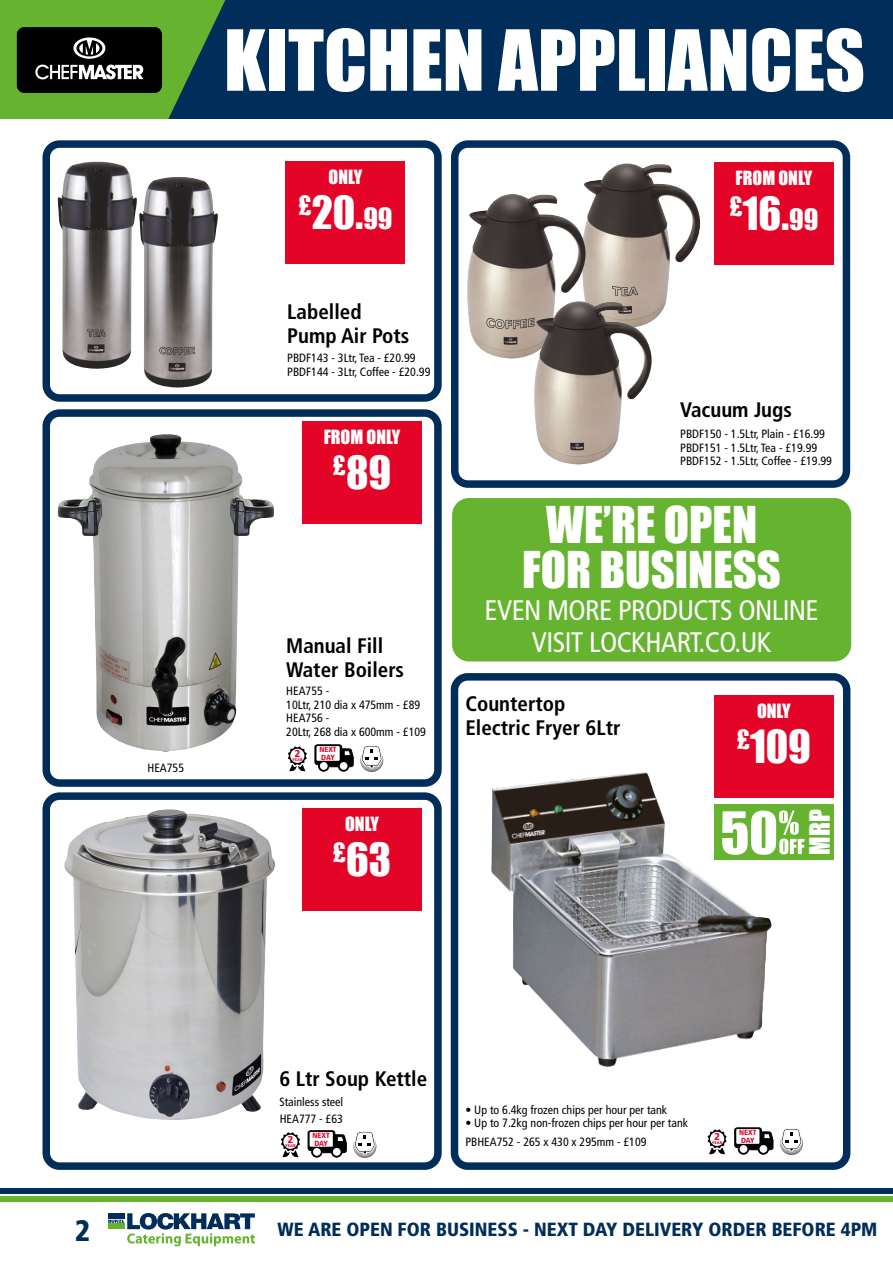
<style>
.page{position:relative;width:893px;height:1263px;background:#fff}
.page>*{position:absolute;margin:0;border:0;box-sizing:border-box;transform-origin:0 0}
.t1{font:77.7px "Impact";color:#fff}
.t2{font:54px "Impact";color:#fff}
.t3{font:46.5px/44.8px "Impact";color:#fff;text-align:center}
.t4{font:42px "Impact";letter-spacing:-.005em;color:#fff}
.t5{font:900 condensed 29.55px "Frutiger";color:#002d59}
.t6{font:condensed 28.2px/31.8px "Frutiger";letter-spacing:-.02em;color:#fff;text-align:center}
.t7{font:25.65px "Impact";color:#fff}
.t8{font:700 condensed 21px/24px "Frutiger";color:#000}
.t9{font:900 condensed 19.05px "Frutiger";color:#002d59}
.t10{font:18px "Impact";color:#fff}
.t11{font:condensed 12px/13.5px "Frutiger";color:#000}
.t12{font:900 condensed 10.05px "Frutiger";color:#e40428;scale:1.13 1}
.t13{font:900 condensed 7.5px/7.5px "Frutiger";color:#e40428}
.t14{font:900 condensed 4.05px "Frutiger";color:#e40428;scale:1.13 1}
.s1{font-size:27px}
</style>
<div class="page">
<div style="left:0;top:1188px;width:893px;height:6px;background:#002d59"></div>
<div style="left:0;top:0;width:893px;height:119px;background:#002d59"></div>
<div style="left:0;top:1196px;width:893px;height:6px;background:#65b32e"></div>
<svg style="left:109px;top:1213px;width:145px;height:33px"></svg>
<div style="left:109px;top:1223px;width:15px;height:6px;background:#65b32e"></div>
<div style="left:109px;top:1213px;width:15px;height:6px;background:#002d59"></div>
<div style="left:451px;top:673px;width:399px;height:497px;border:8px solid #002d59;border-radius:13px"></div>
<div style="left:43px;top:140px;width:399px;height:262px;border:8px solid #002d59;border-radius:13px"></div>
<div style="left:451px;top:140px;width:399px;height:348px;border:8px solid #002d59;border-radius:13px"></div>
<div style="left:456px;top:502px;width:391px;height:156px;background:#65b32e;border-radius:13px"></div>
<div style="left:452px;top:498px;width:399px;height:163px;border:8px solid #65b32e;border-radius:13px"></div>
<div style="left:43px;top:409px;width:399px;height:378px;border:8px solid #002d59;border-radius:13px"></div>
<div style="left:43px;top:792px;width:399px;height:378px;border:8px solid #002d59;border-radius:13px"></div>
<div style="left:302px;top:422px;width:120px;height:102px;background:#e40428"></div>
<div style="left:302px;top:809px;width:120px;height:102px;background:#e40428"></div>
<div style="left:714px;top:696px;width:119px;height:102px;background:#e40428"></div>
<img style="left:491px;top:772px;width:281px;height:295px">
<div style="left:286px;top:162px;width:119px;height:102px;background:#e40428"></div>
<div style="left:714px;top:162px;width:119px;height:102px;background:#e40428"></div>
<img style="left:583px;top:164px;width:117px;height:157px">
<img style="left:57px;top:434px;width:217px;height:318px">
<img style="left:58px;top:162px;width:79px;height:207px">
<img style="left:139px;top:177px;width:79px;height:210px">
<img style="left:467px;top:194px;width:119px;height:165px">
<img style="left:64px;top:809px;width:211px;height:311px">
<img style="left:534px;top:301px;width:118px;height:164px">
<svg style="left:0;top:0;width:225px;height:119px;background:#3f6e2d"></svg>
<svg style="left:780px;top:1128px;width:23px;height:27px"></svg>
<svg style="left:707px;top:1127px;width:66px;height:27px"></svg>
<div style="left:710px;top:1132px;width:14px;height:14px;background:#fff;border-radius:50%"></div>
<div style="left:353px;top:1136px;width:26px;height:22px;background:#000;opacity:.75"></div>
<svg style="left:353px;top:1131px;width:23px;height:27px"></svg>
<svg style="left:281px;top:1130px;width:66px;height:27px"></svg>
<div style="left:283px;top:1135px;width:15px;height:14px;background:#fff;border-radius:50%"></div>
<div style="left:360px;top:750px;width:25px;height:22px;background:#000;opacity:.75"></div>
<svg style="left:360px;top:745px;width:23px;height:27px"></svg>
<svg style="left:288px;top:744px;width:65px;height:27px"></svg>
<div style="left:290px;top:749px;width:14px;height:14px;background:#fff;border-radius:50%"></div>
<div style="left:714px;top:804px;width:119px;height:56px;background:#65b32e"></div>
<svg style="left:779px;top:810px;width:25px;height:44px"></svg>
<h1 class="t1" style="left:224px;top:0;width:643px">KITCHEN APPLIANCES</h1>
<p class="t11" style="left:147px;top:761px;width:38px">HEA755</p>
<h3 class="t10" style="left:329px;top:163px;width:35px">ONLY</h3>
<h3 class="t4" style="left:298px;top:180px;width:96px"><sup>£</sup>20.<span class="s1">99</span></h3>
<h3 class="t8" style="left:287px;top:299px;width:124px">Labelled<br>Pump Air Pots</h3>
<p class="t11" style="left:287px;top:351px;width:145px">PBDF143 - 3Ltr, Tea - £20.99<br>PBDF144 - 3Ltr, Coffee - £20.99</p>
<h3 class="t10" style="left:324px;top:423px;width:78px">FROM ONLY</h3>
<h3 class="t4" style="left:333px;top:440px;width:60px"><sup>£</sup>89</h3>
<h3 class="t8" style="left:286px;top:634px;width:119px">Manual Fill<br>Water Boilers</h3>
<p class="t11" style="left:286px;top:684px;width:141px">HEA755 -<br>10Ltr, 210 dia x 475mm - £89<br>HEA756 -<br>20Ltr, 268 dia x 600mm - £109</p>
<p class="t12" style="left:294px;top:747px;width:7px">2</p>
<p class="t14" style="left:292px;top:757px;width:11px">YEAR</p>
<p class="t13" style="left:319px;top:746px;width:19px">NEXT<br>DAY</p>
<h3 class="t10" style="left:345px;top:810px;width:35px">ONLY</h3>
<h3 class="t4" style="left:333px;top:827px;width:60px"><sup>£</sup>63</h3>
<h3 class="t10" style="left:736px;top:164px;width:78px">FROM ONLY</h3>
<h3 class="t4" style="left:729px;top:181px;width:91px"><sup>£</sup>16.<span class="s1">99</span></h3>
<h3 class="t8" style="left:680px;top:398px;width:113px">Vacuum Jugs</h3>
<p class="t11" style="left:680px;top:427px;width:153px">PBDF150 - 1.5Ltr, Plain - £16.99<br>PBDF151 - 1.5Ltr, Tea - £19.99<br>PBDF152 - 1.5Ltr, Coffee - £19.99</p>
<h3 class="t3" style="left:522px;top:501px;width:260px">WE’RE OPEN<br>FOR BUSINESS</h3>
<h3 class="t6" style="left:485px;top:595px;width:336px">EVEN MORE PRODUCTS ONLINE<br>VISIT LOCKHART.CO.UK</h3>
<h3 class="t8" style="left:465px;top:692px;width:157px">Countertop<br>Electric Fryer 6Ltr</h3>
<h3 class="t10" style="left:757px;top:697px;width:35px">ONLY</h3>
<h3 class="t4" style="left:737px;top:714px;width:76px"><sup>£</sup>109</h3>
<h2 class="t2" style="left:720px;top:791px;width:59px">50</h2>
<h3 class="t7" style="left:800px;top:854px;width:47px;rotate:-90deg">MRP</h3>
<h3 class="t8" style="left:279px;top:1067px;width:149px">6 Ltr Soup Kettle</h3>
<p class="t11" style="left:279px;top:1095px;width:65px">Stainless steel</p>
<p class="t11" style="left:280px;top:1112px;width:65px">HEA777 - £63</p>
<p class="t12" style="left:288px;top:1133px;width:7px">2</p>
<p class="t14" style="left:285px;top:1143px;width:11px">YEAR</p>
<p class="t13" style="left:313px;top:1132px;width:19px">NEXT<br>DAY</p>
<p class="t11" style="left:465px;top:1103px;width:203px">• Up to 6.4kg frozen chips per hour per tank</p>
<p class="t11" style="left:465px;top:1116px;width:224px">• Up to 7.2kg non-frozen chips per hour per tank</p>
<p class="t11" style="left:465px;top:1135px;width:183px">PBHEA752 - 265 x 430 x 295mm - £109</p>
<p class="t12" style="left:714px;top:1130px;width:7px">2</p>
<p class="t14" style="left:712px;top:1140px;width:11px">YEAR</p>
<p class="t13" style="left:739px;top:1129px;width:19px">NEXT<br>DAY</p>
<h3 class="t5" style="left:75px;top:1213px;width:17px">2</h3>
<h3 class="t9" style="left:278px;top:1217px;width:601px">WE ARE OPEN FOR BUSINESS - NEXT DAY DELIVERY ORDER BEFORE 4PM</h3>
</div>
